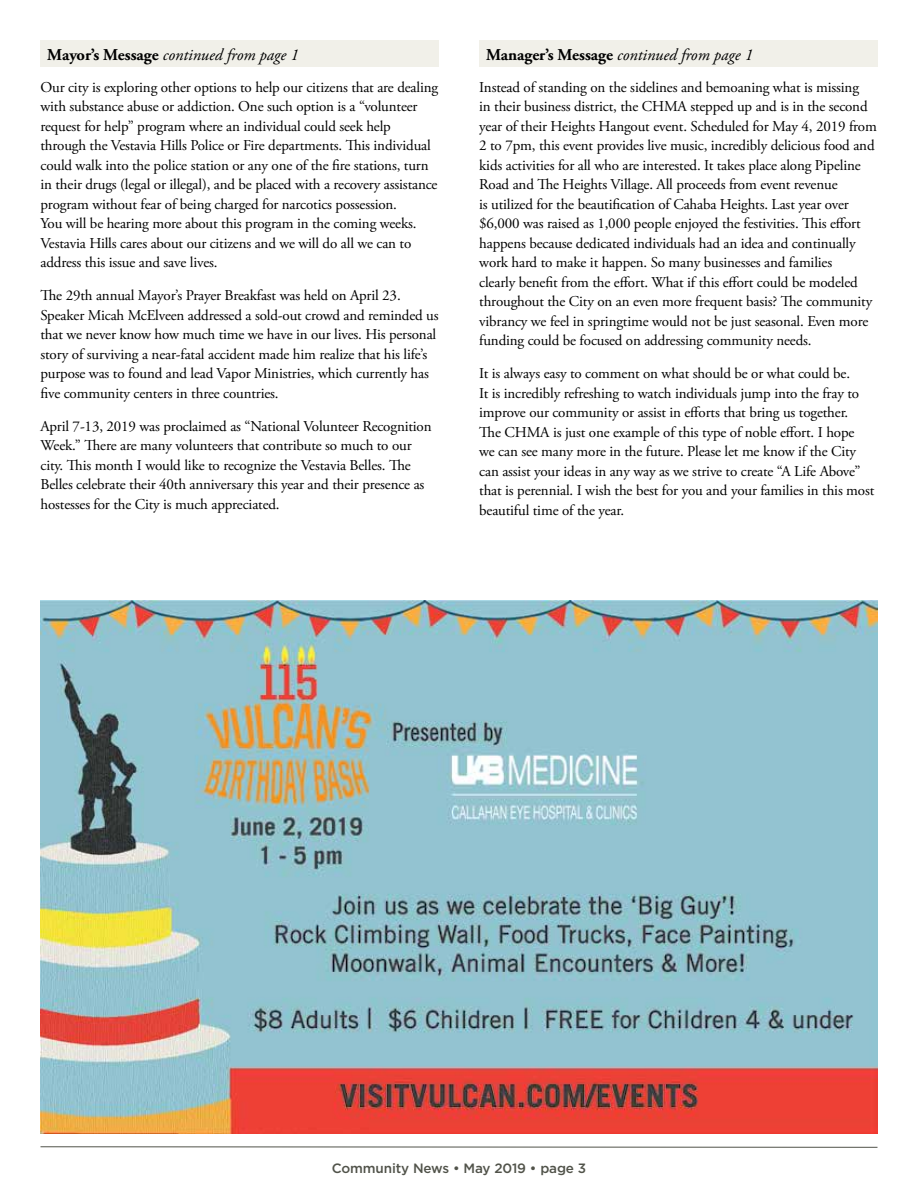
<style>
.page{position:relative;width:918px;height:1188px;background:#fff}
.page>*{position:absolute;margin:0;border:0;box-sizing:border-box;transform-origin:0 0}
.t1{font:italic 16.5px "Adobe Garamond Pro";color:#000}
.t2{font:15px/19.5px "Adobe Garamond Pro";letter-spacing:-.01em;color:#000}
.t3{font:500 13.5px "Gotham";letter-spacing:-.01em;color:#51534a}
.s1{font-weight:700;font-style:normal}
</style>
<div class="page">
<svg style="left:40px;top:1146px;width:838px;height:2px;background:#a7a8a3"></svg>
<div style="left:40px;top:40px;width:399px;height:28px;background:#f1f0e9"></div>
<div style="left:479px;top:40px;width:399px;height:28px;background:#f1f0e9"></div>
<img style="left:40px;top:601px;width:838px;height:533px">
<p class="t1" style="left:47px;top:45px;width:253px"><span class="s1">Mayor’s Message</span> continued from page 1</p>
<p class="t2" style="left:40px;top:78px;width:399px">Our city is exploring other options to help our citizens that are dealing with substance abuse or addiction. One such option is a “volunteer request for help” program where an individual could seek help through the Vestavia Hills Police or Fire departments. This individual could walk into the police station or any one of the fire stations, turn in their drugs (legal or illegal), and be placed with a recovery assistance program without fear of being charged for narcotics possession.<br>You will be hearing more about this program in the coming weeks.<br>Vestavia Hills cares about our citizens and we will do all we can to address this issue and save lives.</p>
<p class="t2" style="left:40px;top:286px;width:400px">The 29th annual Mayor’s Prayer Breakfast was held on April 23.<br>Speaker Micah McElveen addressed a sold-out crowd and reminded us that we never know how much time we have in our lives. His personal story of surviving a near-fatal accident made him realize that his life’s purpose was to found and lead Vapor Ministries, which currently has five community centers in three countries.</p>
<p class="t2" style="left:40px;top:417px;width:393px">April 7-13, 2019 was proclaimed as “National Volunteer Recognition Week.” There are many volunteers that contribute so much to our city. This month I would like to recognize the Vestavia Belles. The Belles celebrate their 40th anniversary this year and their presence as hostesses for the City is much appreciated.</p>
<p class="t1" style="left:486px;top:45px;width:268px"><span class="s1">Manager’s Message</span> continued from page 1</p>
<p class="t2" style="left:479px;top:78px;width:399px">Instead of standing on the sidelines and bemoaning what is missing<br>in their business district, the CHMA stepped up and is in the second year of their Heights Hangout event. Scheduled for May 4, 2019 from 2 to 7pm, this event provides live music, incredibly delicious food and kids activities for all who are interested. It takes place along Pipeline Road and The Heights Village. All proceeds from event revenue<br>is utilized for the beautification of Cahaba Heights. Last year over $6,000 was raised as 1,000 people enjoyed the festivities. This effort happens because dedicated individuals had an idea and continually work hard to make it happen. So many businesses and families<br>clearly benefit from the effort. What if this effort could be modeled throughout the City on an even more frequent basis? The community vibrancy we feel in springtime would not be just seasonal. Even more funding could be focused on addressing community needs.</p>
<p class="t2" style="left:479px;top:364px;width:397px">It is always easy to comment on what should be or what could be.<br>It is incredibly refreshing to watch individuals jump into the fray to improve our community or assist in efforts that bring us together.<br>The CHMA is just one example of this type of noble effort. I hope<br>we can see many more in the future. Please let me know if the City can assist your ideas in any way as we strive to create “A Life Above” that is perennial. I wish the best for you and your families in this most beautiful time of the year.</p>
<p class="t3" style="left:332px;top:1160px;width:256px">Community News • May 2019 • page 3</p>
</div>
